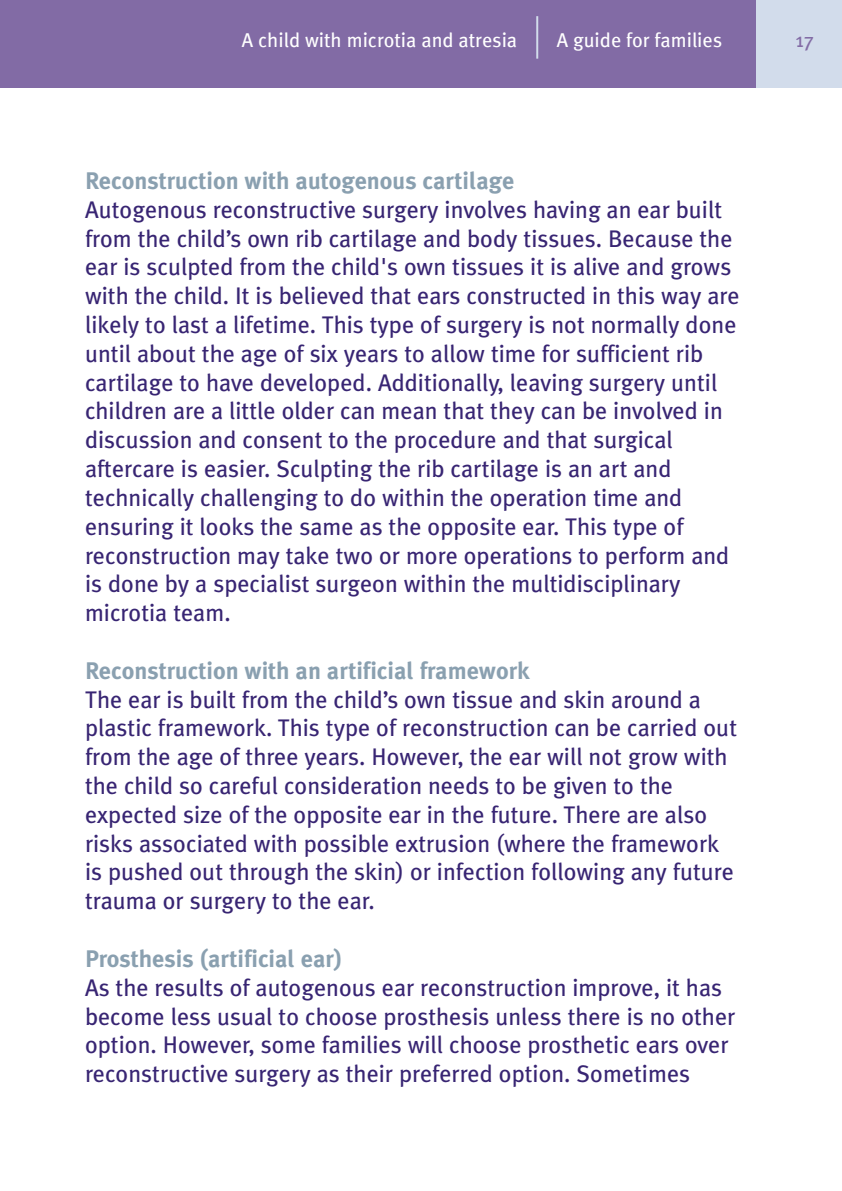
<style>
.page{position:relative;width:842px;height:1191px;background:#fff}
.page>*{position:absolute;margin:0;border:0;box-sizing:border-box;transform-origin:0 0}
.t1{font:24px/28.8px "Meta Plus";color:#382573}
.t2{font:700 24px "Meta Plus";color:#8aa0b0}
.t3{font:20px "Meta";color:#fff}
.t4{font:20px "Meta";color:#826ba5}
</style>
<div class="page">
<div style="left:0;top:0;width:842px;height:88px;background:#826ba5"></div>
<div style="left:757px;top:0;width:85px;height:88px;background:#d2dceb"></div>
<hr style="left:536px;top:16px;width:2px;height:43px;background:#d2dceb">
<p class="t3" style="left:242px;top:28px;width:277px">A child with microtia and atresia</p>
<p class="t3" style="left:557px;top:28px;width:167px">A guide for families</p>
<p class="t4" style="left:795px;top:28px;width:20px">17</p>
<p class="t2" style="left:85px;top:167px;width:431px">Reconstruction with autogenous cartilage</p>
<p class="t1" style="left:85px;top:195px;width:656px">Autogenous reconstructive surgery involves having an ear built from the child’s own rib cartilage and body tissues. Because the ear is sculpted from the child's own tissues it is alive and grows with the child. It is believed that ears constructed in this way are likely to last a lifetime. This type of surgery is not normally done until about the age of six years to allow time for sufficient rib cartilage to have developed. Additionally, leaving surgery until children are a little older can mean that they can be involved in discussion and consent to the procedure and that surgical aftercare is easier. Sculpting the rib cartilage is an art and technically challenging to do within the operation time and ensuring it looks the same as the opposite ear. This type of reconstruction may take two or more operations to perform and is done by a specialist surgeon within the multidisciplinary microtia team.</p>
<p class="t2" style="left:85px;top:656px;width:446px">Reconstruction with an artificial framework</p>
<p class="t1" style="left:85px;top:685px;width:654px">The ear is built from the child’s own tissue and skin around a plastic framework. This type of reconstruction can be carried out from the age of three years. However, the ear will not grow with the child so careful consideration needs to be given to the expected size of the opposite ear in the future. There are also risks associated with possible extrusion (where the framework is pushed out through the skin) or infection following any future trauma or surgery to the ear.</p>
<p class="t2" style="left:85px;top:944px;width:259px">Prosthesis (artificial ear)</p>
<p class="t1" style="left:85px;top:973px;width:652px">As the results of autogenous ear reconstruction improve, it has become less usual to choose prosthesis unless there is no other option. However, some families will choose prosthetic ears over reconstructive surgery as their preferred option. Sometimes</p>
</div>
